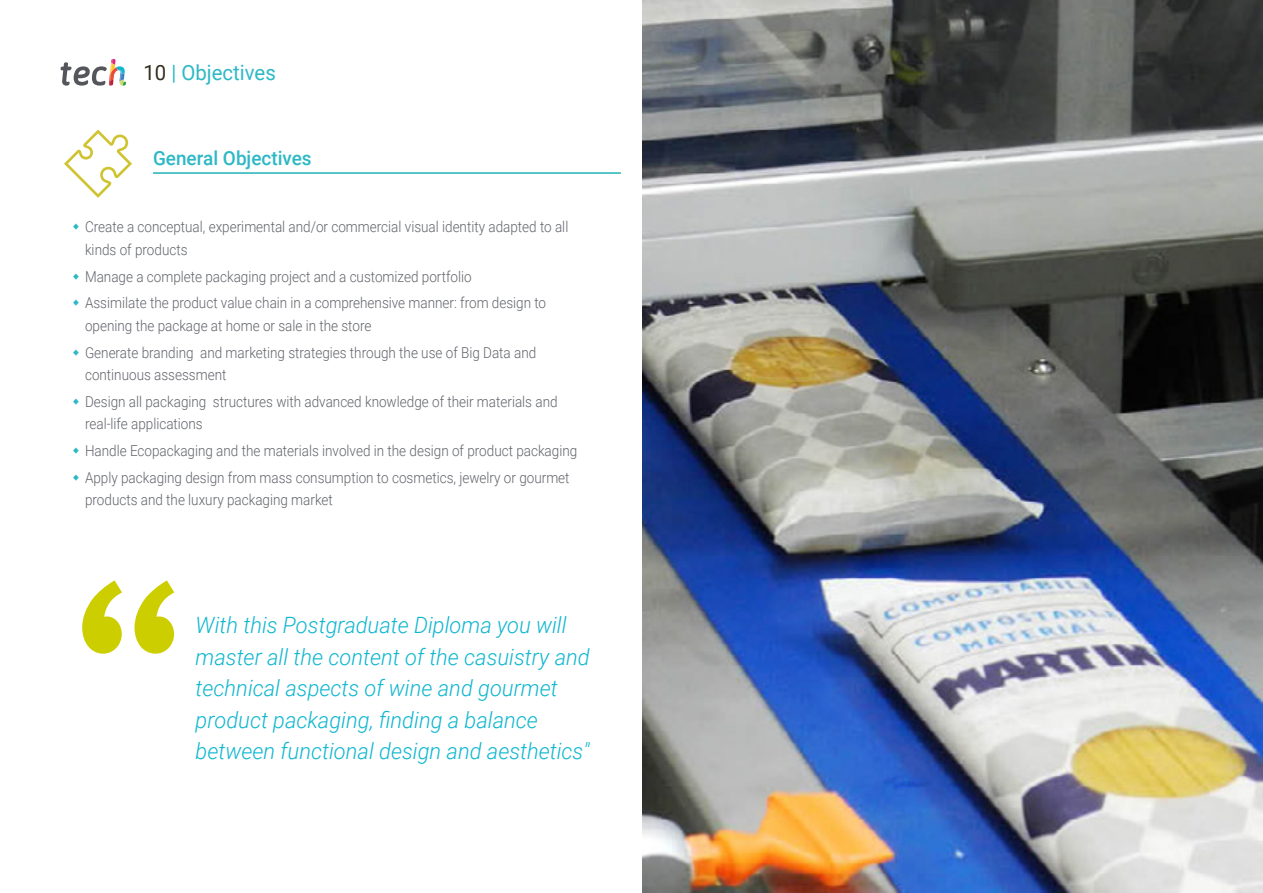
<style>
.page{position:relative;width:1263px;height:893px;background:#fff}
.page>*{position:absolute;margin:0;border:0;box-sizing:border-box;transform-origin:0 0}
.t1{font:italic 300 22.5px/31.5px "Roboto";color:#0fb6cf}
.t2{font:21px "Roboto";color:#2db8c5}
.t3{font:500 19.5px "Roboto";color:#2db8c5}
.t4{font:300 15px/26.7px "Roboto";color:#61646a;scale:.9 1}
.s1{color:#312e20}
</style>
<div class="page">
<hr style="left:153px;top:173px;width:468px;height:1px;background:#2db8c5">
<svg style="left:64px;top:130px;width:68px;height:68px"></svg>
<svg style="left:61px;top:59px;width:65px;height:27px"></svg>
<svg style="left:82px;top:580px;width:92px;height:74px"></svg>
<img style="left:642px;top:0;width:621px;height:893px">
<h2 class="t2" style="left:144px;top:57px;width:134px"><span class="s1">10</span> | Objectives</h2>
<h3 class="t3" style="left:153px;top:144px;width:160px">General Objectives</h3>
<p class="t4" style="left:85px;top:215px;width:538px;line-height:22.5px">Create a conceptual, experimental and/or commercial visual identity adapted to all kinds of products</p>
<p class="t4" style="left:85px;top:262px;width:514px">Manage a complete packaging project and a customized portfolio<br>Assimilate the product value chain in a comprehensive manner: from design to</p>
<p class="t4" style="left:85px;top:312px;width:503px">opening the package at home or sale in the store<br>Generate branding and marketing strategies through the use of Big Data and</p>
<p class="t4" style="left:85px;top:361px;width:526px">continuous assessment<br>Design all packaging structures with advanced knowledge of their materials and</p>
<p class="t4" style="left:85px;top:410px;width:548px">real-life applications<br>Handle Ecopackaging and the materials involved in the design of product packaging<br>Apply packaging design from mass consumption to cosmetics, jewelry or gourmet</p>
<p class="t4" style="left:85px;top:486px;width:277px">products and the luxury packaging market</p>
<h1 class="t1" style="left:196px;top:609px;width:396px">With this Postgraduate Diploma you will master all the content of the casuistry and technical aspects of wine and gourmet product packaging, finding a balance between functional design and aesthetics"</h1>
</div>
